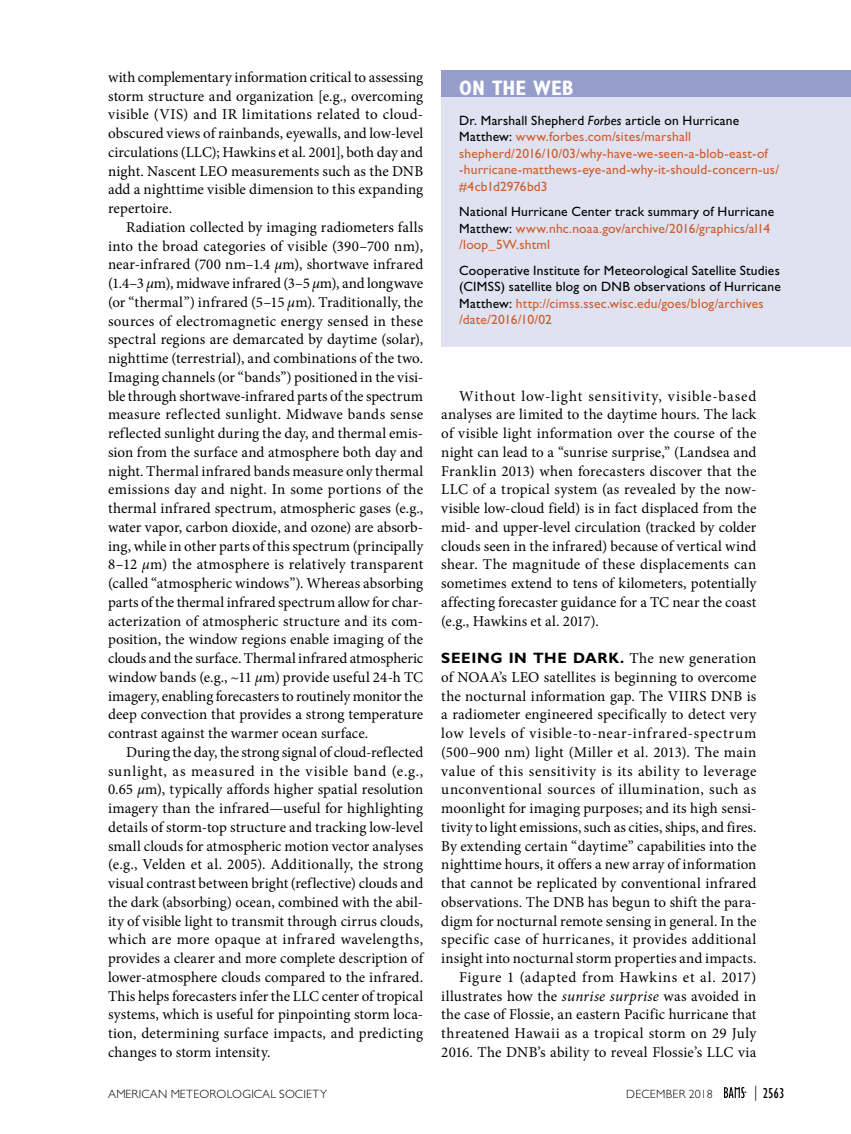
<style>
.page{position:relative;width:851px;height:1134px;background:#fff}
.page>*{position:absolute;margin:0;border:0;box-sizing:border-box;transform-origin:0 0}
.t1{font:700 condensed 21px "Gill Sans Std";color:#fff}
.Body_Text{font:15px/18.8px "Minion Pro";letter-spacing:.01em;color:#000;text-align:justify}
.First_Paragraph_w_bo{font:15px/18.8px "Minion Pro";letter-spacing:.005em;color:#000;text-align:justify}
.t2{font:condensed 15px "Gill Sans Std";color:#000}
.Sidebar_Text{font:13.5px/16.5px "Gill Sans Std";letter-spacing:.015em;color:#cd5e2c}
.Sidebar_Text-2{font:13.5px/16.5px "Gill Sans Std";letter-spacing:.015em;color:#000}
.t3{font:300 12px "Gill Sans Std";letter-spacing:.02em;color:#000}
.s1{font-style:italic}
.s2{color:#000}
.s3{font-style:italic;color:#000}
.s4{color:#cd5e2c}
.s5{font-family:"Gill Sans Std";font-weight:700}
.s6{font-weight:300;font-stretch:normal}
</style>
<div class="page">
<div style="left:441px;top:71px;width:409px;height:275px;background:#e0e2f1"></div>
<div style="left:441px;top:70px;width:409px;height:28px;background:#959dcc"></div>
<svg style="left:724px;top:1087px;width:22px;height:11px"></svg>
<p class="Body_Text" style="left:108px;top:68px;width:317px">with complementary information critical to assessing storm structure and organization [e.g., overcoming visible (VIS) and IR limitations related to cloud&shy;obscured views of rainbands, eyewalls, and low-level circulations (LLC); Hawkins et al. 2001], both day and night. Nascent LEO measurements such as the DNB add a nighttime visible dimension to this expanding repertoire.</p>
<p class="Body_Text" style="left:108px;top:218px;width:317px;text-indent:18px">Radiation collected by imaging radiometers falls into the broad categories of visible (390–700 nm), near-infrared (700 nm–1.4 <span class="s1">µ</span>m), shortwave infrared (1.4–3 <span class="s1">µ</span>m), midwave infrared (3–5 <span class="s1">µ</span>m), and longwave (or “thermal”) infrared (5–15 <span class="s1">µ</span>m). Traditionally, the sources of electromagnetic energy sensed in these spectral regions are demarcated by daytime (solar), nighttime (terrestrial), and combinations of the two.<br>Imaging channels (or “bands”) positioned in the visi&shy;ble through shortwave-infrared parts of the spectrum measure reflected sunlight. Midwave bands sense reflected sunlight during the day, and thermal emis&shy;sion from the surface and atmosphere both day and night. Thermal infrared bands measure only thermal emissions day and night. In some portions of the thermal infrared spectrum, atmospheric gases (e.g., water vapor, carbon dioxide, and ozone) are absorb&shy;ing, while in other parts of this spectrum (principally 8–12 <span class="s1">µ</span>m) the atmosphere is relatively transparent (called “atmospheric windows”). Whereas absorbing parts of the thermal infrared spectrum allow for char&shy;acterization of atmospheric structure and its com&shy;position, the window regions enable imaging of the clouds and the surface. Thermal infrared atmospheric window bands (e.g., ~11 <span class="s1">µ</span>m) provide useful 24-h TC imagery, enabling forecasters to routinely monitor the deep convection that provides a strong temperature contrast against the warmer ocean surface.</p>
<p class="Body_Text" style="left:108px;top:743px;width:317px;text-indent:18px">During the day, the strong signal of cloud-reflected sunlight, as measured in the visible band (e.g., 0.65 <span class="s1">µ</span>m), typically affords higher spatial resolution imagery than the infrared—useful for highlighting details of storm-top structure and tracking low-level small clouds for atmospheric motion vector analyses (e.g., Velden et al. 2005). Additionally, the strong visual contrast between bright (reflective) clouds and the dark (absorbing) ocean, combined with the abil&shy;ity of visible light to transmit through cirrus clouds, which are more opaque at infrared wavelengths, provides a clearer and more complete description of lower-atmosphere clouds compared to the infrared.<br>This helps forecasters infer the LLC center of tropical systems, which is useful for pinpointing storm loca&shy;tion, determining surface impacts, and predicting changes to storm intensity.</p>
<p class="t1" style="left:459px;top:76px;width:116px">ON THE WEB</p>
<p class="Sidebar_Text" style="left:459px;top:112px;width:321px"><span class="s2">Dr. Marshall Shepherd</span> <span class="s3">Forbes</span> <span class="s2">article on Hurricane Matthew:</span> www.forbes.com/sites/marshall shepherd/2016/10/03/why-have-we-seen-a-blob-east-of -hurricane-matthews-eye-and-why-it-should-concern-us/ #4cb1d2976bd3</p>
<p class="Sidebar_Text" style="left:459px;top:204px;width:316px"><span class="s2">National Hurricane Center track summary of Hurricane<br>Matthew:</span> www.nhc.noaa.gov/archive/2016/graphics/al14 /loop_5W.shtml</p>
<p class="Sidebar_Text-2" style="left:459px;top:262px;width:323px">Cooperative Institute for Meteorological Satellite Studies (CIMSS) satellite blog on DNB observations of Hurricane Matthew: <span class="s4">http://cimss.ssec.wisc.edu/goes/blog/archives /date/2016/10/02</span></p>
<p class="Body_Text" style="left:441px;top:386px;width:317px;text-indent:18px">Without low-light sensitivity, visible-based analyses are limited to the daytime hours. The lack of visible light information over the course of the night can lead to a “sunrise surprise,” (Landsea and Franklin 2013) when forecasters discover that the LLC of a tropical system (as revealed by the now&shy;visible low-cloud field) is in fact displaced from the mid- and upper-level circulation (tracked by colder clouds seen in the infrared) because of vertical wind shear. The magnitude of these displacements can sometimes extend to tens of kilometers, potentially affecting forecaster guidance for a TC near the coast (e.g., Hawkins et al. 2017).</p>
<p class="First_Paragraph_w_bo" style="left:441px;top:649px;width:317px"><span class="s5">SEEING IN THE DARK.</span> The new generation of NOAA’s LEO satellites is beginning to overcome the nocturnal information gap. The VIIRS DNB is a radiometer engineered specifically to detect very low levels of visible-to-near-infrared-spectrum (500–900 nm) light (Miller et al. 2013). The main value of this sensitivity is its ability to leverage unconventional sources of illumination, such as moonlight for imaging purposes; and its high sensi&shy;tivity to light emissions, such as cities, ships, and fires.<br>By extending certain “daytime” capabilities into the nighttime hours, it offers a new array of information that cannot be replicated by conventional infrared observations. The DNB has begun to shift the para&shy;digm for nocturnal remote sensing in general. In the specific case of hurricanes, it provides additional insight into nocturnal storm properties and impacts.</p>
<p class="Body_Text" style="left:441px;top:968px;width:317px;text-indent:18px">Figure 1 (adapted from Hawkins et al. 2017) illustrates how the <span class="s1">sunrise surprise</span> was avoided in the case of Flossie, an eastern Pacific hurricane that threatened Hawaii as a tropical storm on 29 July 2016. The DNB’s ability to reveal Flossie’s LLC via</p>
<p class="t3" style="left:108px;top:1087px;width:220px">AMERICAN METEOROLOGICAL SOCIETY</p>
<p class="t3" style="left:626px;top:1087px;width:88px">DECEMBER 2018</p>
<p class="t2" style="left:754px;top:1085px;width:32px"><span class="s6">|</span> 2563</p>
</div>
